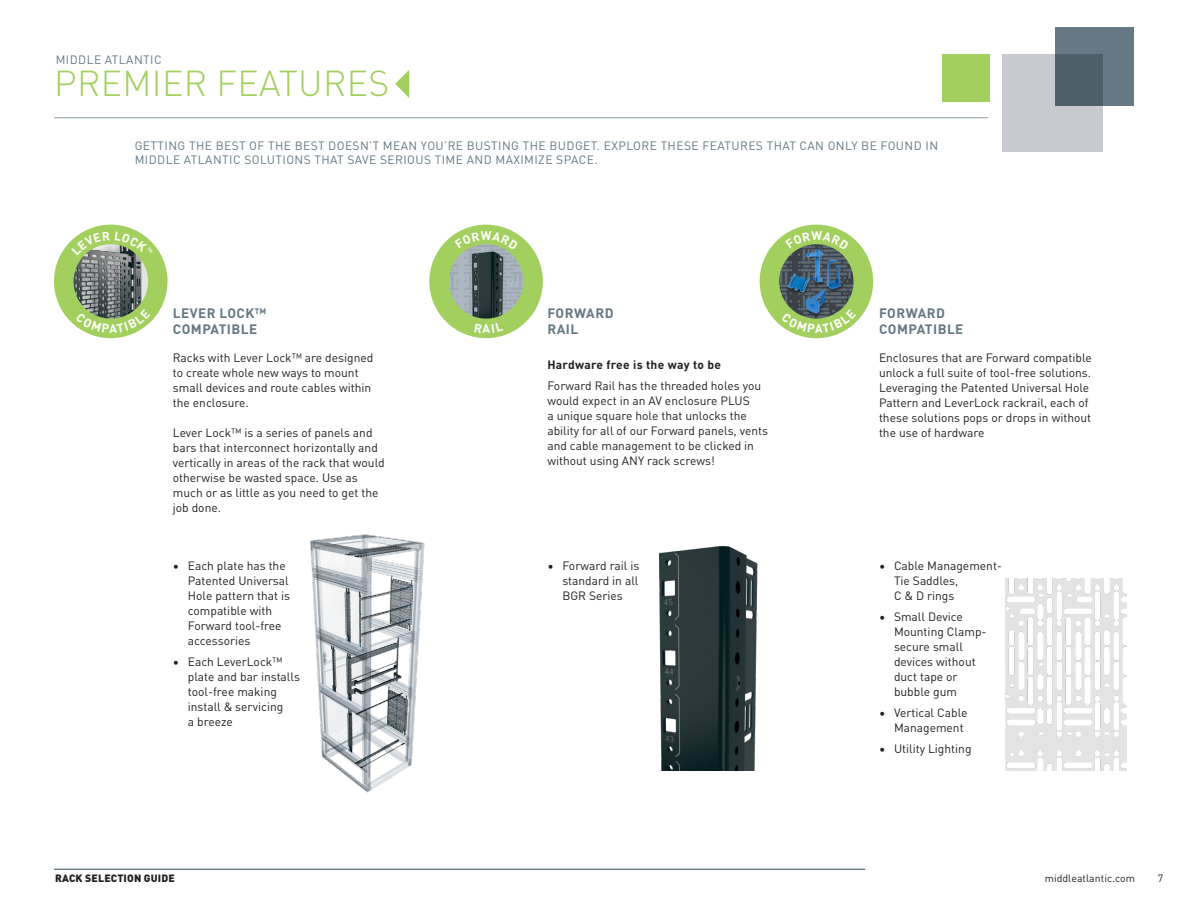
<style>
.page{position:relative;width:1188px;height:918px;background:#fff}
.page>*{position:absolute;margin:0;border:0;box-sizing:border-box;transform-origin:0 0}
.t1{font:300 35.7px "DIN Pro";letter-spacing:.01em;color:#a3cf5e}
.t2{font:700 13.5px/16.2px "DIN Pro";letter-spacing:.035em;color:#647882}
.t3{font:12px/15px "DIN Pro";color:#231f20}
.t4{font:12px/14.4px "DIN Pro";letter-spacing:.035em;color:#647882}
.t5{font:700 12px "DIN Pro";letter-spacing:.025em;color:#231f20}
.t6{font:10.5px "DIN Pro";letter-spacing:.005em;color:#231f20}
.t7{font:900 10.5px "DIN Pro";letter-spacing:.015em;color:#231f20}
</style>
<div class="page">
<hr style="left:54px;top:869px;width:811px;height:1px;background:#657883">
<hr style="left:54px;top:117px;width:934px;height:1px;background:#8a9ca6">
<div style="left:1056px;top:27px;width:78px;height:78px;background:#657883"></div>
<div style="left:942px;top:54px;width:47px;height:48px;background:#a3cf5e"></div>
<svg style="left:1003px;top:54px;width:100px;height:97px;background:#a7aeb4"></svg>
<svg style="left:395px;top:70px;width:14px;height:28px"></svg>
<img style="left:769px;top:236px;width:94px;height:88px">
<div style="left:760px;top:225px;width:113px;height:113px;border:20px solid #a3cf5e;border-radius:50%"></div>
<img style="left:439px;top:240px;width:94px;height:88px">
<div style="left:429px;top:225px;width:114px;height:113px;border:20px solid #a3cf5e;border-radius:50%"></div>
<img style="left:71px;top:256px;width:81px;height:70px">
<div style="left:54px;top:225px;width:114px;height:113px;border:20px solid #a3cf5e;border-radius:50%"></div>
<img style="left:310px;top:534px;width:115px;height:259px">
<img style="left:659px;top:545px;width:99px;height:225px">
<img style="left:1006px;top:578px;width:120px;height:192px">
<svg style="left:781px;top:309px;width:75px;height:24px;background:#97bb69"></svg>
<svg style="left:785px;top:231px;width:64px;height:19px"></svg>
<svg style="left:474px;top:322px;width:29px;height:11px"></svg>
<svg style="left:455px;top:231px;width:63px;height:19px"></svg>
<svg style="left:71px;top:231px;width:82px;height:25px;background:#a6c676"></svg>
<svg style="left:76px;top:309px;width:74px;height:24px;background:#9abd68"></svg>
<p class="t4" style="left:56px;top:52px;width:107px">MIDDLE ATLANTIC</p>
<p class="t1" style="left:54px;top:56px;width:337px">PREMIER FEATURES</p>
<p class="t4" style="left:135px;top:137px;width:805px">GETTING THE BEST OF THE BEST DOESN’T MEAN YOU’RE BUSTING THE BUDGET. EXPLORE THESE FEATURES THAT CAN ONLY BE FOUND IN<br>MIDDLE ATLANTIC SOLUTIONS THAT SAVE SERIOUS TIME AND MAXIMIZE SPACE.</p>
<p class="t2" style="left:173px;top:304px;width:95px">LEVER LOCK™<br>COMPATIBLE</p>
<p class="t2" style="left:547px;top:304px;width:68px">FORWARD</p>
<p class="t2" style="left:547px;top:320px;width:32px">RAIL</p>
<p class="t5" style="left:547px;top:355px;width:175px">Hardware free is the way to be</p>
<p class="t3" style="left:173px;top:349px;width:202px">Racks with Lever Lock™ are designed</p>
<p class="t3" style="left:173px;top:364px;width:200px">to create whole new ways to mount small devices and route cables within the enclosure.</p>
<p class="t3" style="left:173px;top:424px;width:213px">Lever Lock™ is a series of panels and bars that interconnect horizontally and vertically in areas of the rack that would otherwise be wasted space. Use as much or as little as you need to get the job done.</p>
<p class="t3" style="left:547px;top:378px;width:222px">Forward Rail has the threaded holes you would expect in an AV enclosure PLUS<br>a unique square hole that unlocks the ability for all of our Forward panels, vents and cable management to be clicked in without using ANY rack screws!</p>
<p class="t3" style="left:173px;top:557px;width:114px">• Each plate has the</p>
<p class="t3" style="left:188px;top:572px;width:102px">Patented Universal</p>
<p class="t3" style="left:188px;top:587px;width:104px">Hole pattern that is</p>
<p class="t3" style="left:188px;top:602px;width:86px">compatible with</p>
<p class="t3" style="left:188px;top:617px;width:95px">Forward tool-free</p>
<p class="t3" style="left:188px;top:632px;width:64px">accessories</p>
<p class="t3" style="left:173px;top:653px;width:111px">• Each LeverLock™</p>
<p class="t3" style="left:188px;top:668px;width:114px">plate and bar installs</p>
<p class="t3" style="left:188px;top:683px;width:91px">tool-free making</p>
<p class="t3" style="left:188px;top:698px;width:97px">install &amp; servicing</p>
<p class="t3" style="left:188px;top:713px;width:47px">a breeze</p>
<p class="t3" style="left:547px;top:557px;width:94px">• Forward rail is</p>
<p class="t3" style="left:562px;top:572px;width:78px">standard in all</p>
<p class="t3" style="left:562px;top:587px;width:62px">BGR Series</p>
<p class="t2" style="left:879px;top:304px;width:68px">FORWARD</p>
<p class="t2" style="left:879px;top:320px;width:86px">COMPATIBLE</p>
<p class="t3" style="left:879px;top:349px;width:214px">Enclosures that are Forward compatible unlock a full suite of tool-free solutions.<br>Leveraging the Patented Universal Hole Pattern and LeverLock rackrail, each of these solutions pops or drops in without the use of hardware</p>
<p class="t3" style="left:879px;top:557px;width:125px">• Cable Management-</p>
<p class="t3" style="left:894px;top:572px;width:66px">Tie Saddles,</p>
<p class="t3" style="left:894px;top:587px;width:62px">C &amp; D rings</p>
<p class="t3" style="left:879px;top:608px;width:85px">• Small Device</p>
<p class="t3" style="left:894px;top:623px;width:94px">Mounting Clamp-</p>
<p class="t3" style="left:894px;top:638px;width:70px">secure small</p>
<p class="t3" style="left:894px;top:653px;width:83px">devices without</p>
<p class="t3" style="left:894px;top:668px;width:65px">duct tape or</p>
<p class="t3" style="left:894px;top:683px;width:64px">bubble gum</p>
<p class="t3" style="left:879px;top:704px;width:90px">• Vertical Cable</p>
<p class="t3" style="left:894px;top:719px;width:71px">Management</p>
<p class="t3" style="left:879px;top:740px;width:94px">• Utility Lighting</p>
<p class="t7" style="left:55px;top:870px;width:121px">RACK SELECTION GUIDE</p>
<p class="t6" style="left:1045px;top:871px;width:92px">middleatlantic.com</p>
<p class="t6" style="left:1158px;top:871px;width:7px">7</p>
</div>
